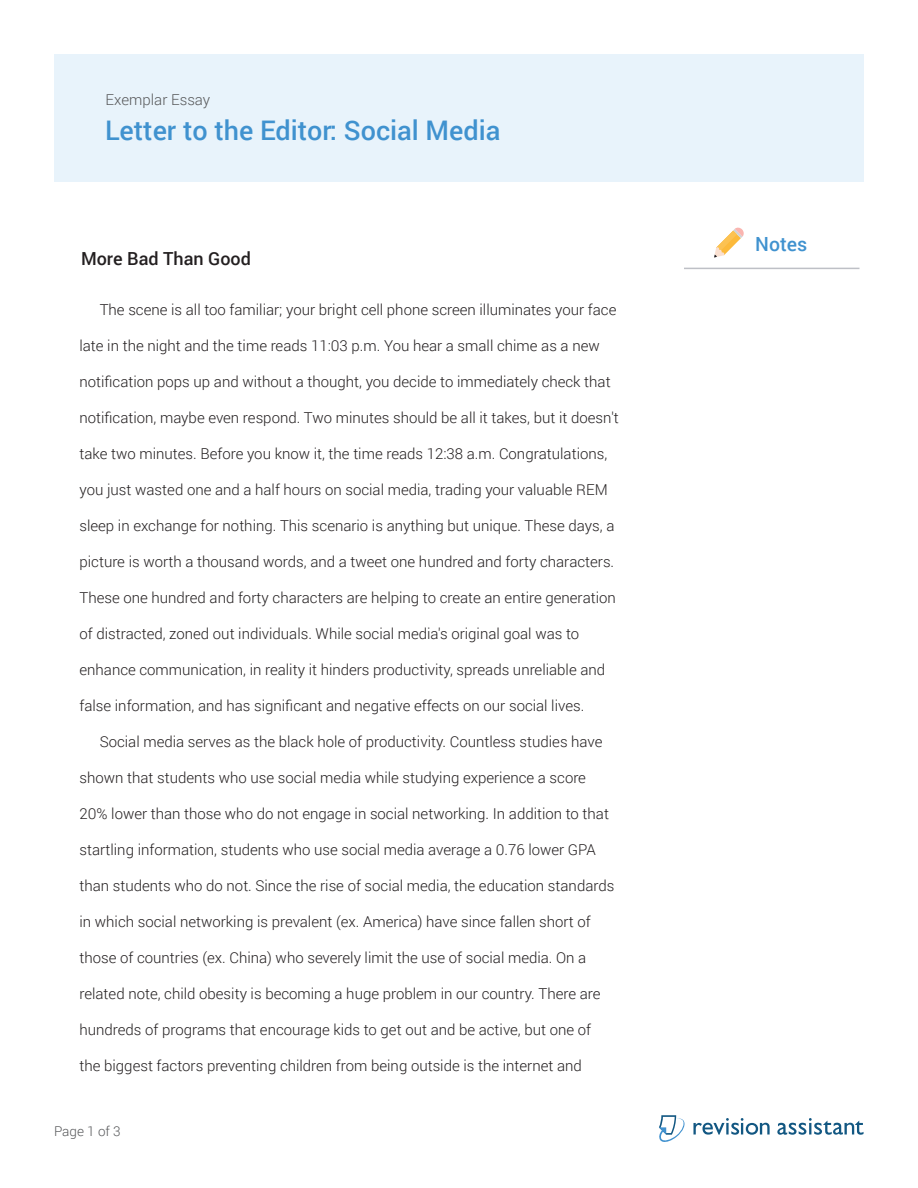
<style>
.page{position:relative;width:918px;height:1188px;background:#fff}
.page>*{position:absolute;margin:0;border:0;box-sizing:border-box;transform-origin:0 0}
.Prompt_Title{font:500 27px "Roboto";color:#4092cf}
.t1{font:500 19.5px "Roboto";color:#4092cf}
.Essay_Title{font:500 18px "Roboto";color:#231f20}
.Essay_Text{font:300 15px "Roboto";color:#231f20}
.Exemplar_Essay_Subhe{font:300 15px "Roboto";color:#57585a}
.Exemplar_Essay_Subhe-2{font:300 13.5px "Roboto";color:#57585a}
</style>
<div class="page">
<div style="left:54px;top:54px;width:810px;height:127px;background:#e8f3fb"></div>
<hr style="left:684px;top:268px;width:176px;height:1px;background:#bec0c6">
<svg style="left:714px;top:227px;width:30px;height:31px"></svg>
<svg style="left:659px;top:1115px;width:26px;height:27px"></svg>
<svg style="left:693px;top:1118px;width:77px;height:17px"></svg>
<svg style="left:777px;top:1118px;width:87px;height:17px"></svg>
<p class="Exemplar_Essay_Subhe" style="left:106px;top:90px;width:106px">Exemplar Essay</p>
<p class="Prompt_Title" style="left:105px;top:111px;width:397px">Letter to the Editor: Social Media</p>
<p class="Essay_Title" style="left:81px;top:246px;width:171px">More Bad Than Good</p>
<p class="Essay_Text" style="left:100px;top:299px;width:518px">The scene is all too familiar; your bright cell phone screen illuminates your face</p>
<p class="Essay_Text" style="left:80px;top:335px;width:522px">late in the night and the time reads 11:03 p.m. You hear a small chime as a new</p>
<p class="Essay_Text" style="left:80px;top:371px;width:533px">notification pops up and without a thought, you decide to immediately check that</p>
<p class="Essay_Text" style="left:80px;top:407px;width:541px">notification, maybe even respond. Two minutes should be all it takes, but it doesn't</p>
<p class="Essay_Text" style="left:80px;top:443px;width:529px">take two minutes. Before you know it, the time reads 12:38 a.m. Congratulations,</p>
<p class="Essay_Text" style="left:80px;top:479px;width:530px">you just wasted one and a half hours on social media, trading your valuable REM</p>
<p class="Essay_Text" style="left:80px;top:515px;width:536px">sleep in exchange for nothing. This scenario is anything but unique. These days, a</p>
<p class="Essay_Text" style="left:80px;top:551px;width:536px">picture is worth a thousand words, and a tweet one hundred and forty characters.</p>
<p class="Essay_Text" style="left:80px;top:587px;width:538px">These one hundred and forty characters are helping to create an entire generation</p>
<p class="Essay_Text" style="left:80px;top:623px;width:501px">of distracted, zoned out individuals. While social media's original goal was to</p>
<p class="Essay_Text" style="left:80px;top:659px;width:527px">enhance communication, in reality it hinders productivity, spreads unreliable and</p>
<p class="Essay_Text" style="left:80px;top:695px;width:506px">false information, and has significant and negative effects on our social lives.</p>
<p class="Essay_Text" style="left:100px;top:731px;width:504px">Social media serves as the black hole of productivity. Countless studies have</p>
<p class="Essay_Text" style="left:80px;top:767px;width:508px">shown that students who use social media while studying experience a score</p>
<p class="Essay_Text" style="left:80px;top:803px;width:531px">20% lower than those who do not engage in social networking. In addition to that</p>
<p class="Essay_Text" style="left:80px;top:839px;width:518px">startling information, students who use social media average a 0.76 lower GPA</p>
<p class="Essay_Text" style="left:80px;top:875px;width:536px">than students who do not. Since the rise of social media, the education standards</p>
<p class="Essay_Text" style="left:80px;top:911px;width:513px">in which social networking is prevalent (ex. America) have since fallen short of</p>
<p class="Essay_Text" style="left:80px;top:947px;width:508px">those of countries (ex. China) who severely limit the use of social media. On a</p>
<p class="Essay_Text" style="left:80px;top:983px;width:523px">related note, child obesity is becoming a huge problem in our country. There are</p>
<p class="Essay_Text" style="left:80px;top:1019px;width:513px">hundreds of programs that encourage kids to get out and be active, but one of</p>
<p class="Essay_Text" style="left:80px;top:1055px;width:504px">the biggest factors preventing children from being outside is the internet and</p>
<p class="Exemplar_Essay_Subhe-2" style="left:54px;top:1122px;width:68px">Page 1 of 3</p>
<p class="t1" style="left:755px;top:231px;width:54px">Notes</p>
</div>
